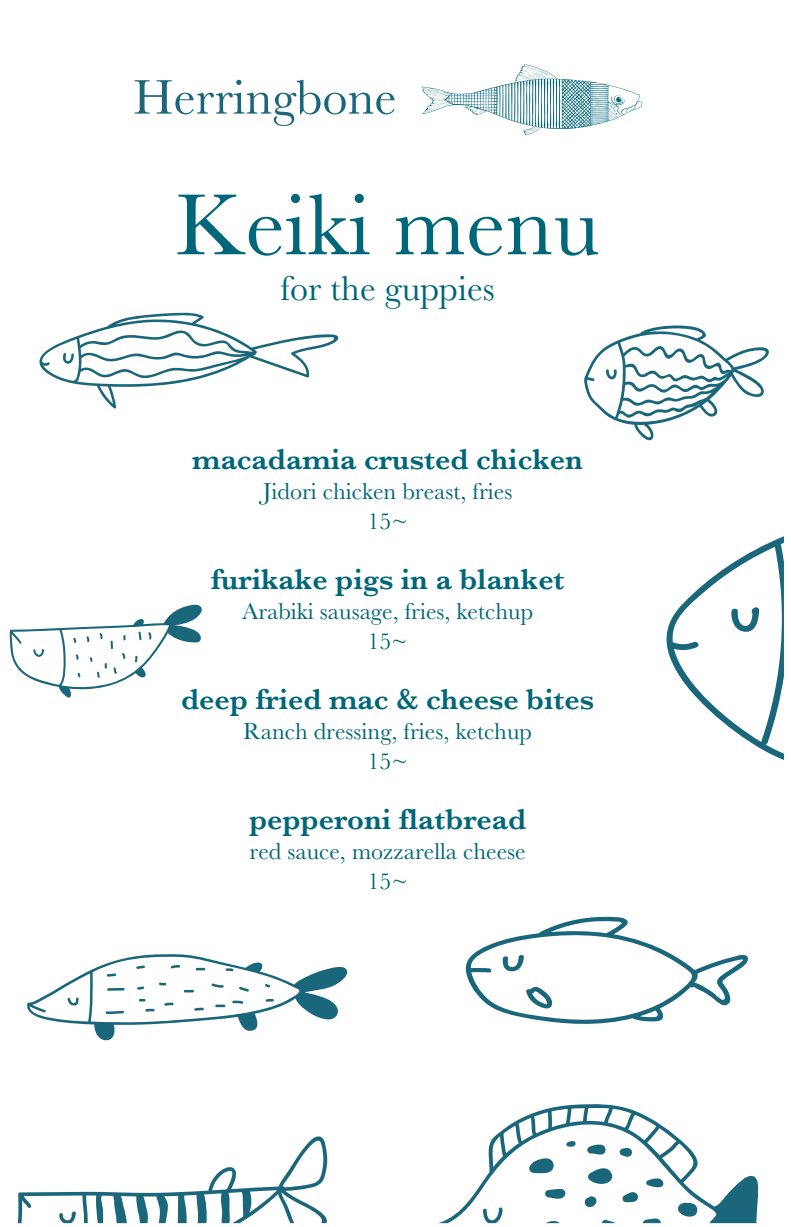
<style>
.page{position:relative;width:791px;height:1227px;background:#fff}
.page>*{position:absolute;margin:0;border:0;box-sizing:border-box;transform-origin:0 0}
.t1{font:90px "Baskerville";color:#006679}
.t2{font:50.4px "Baskerville";color:#1a667a}
.t3{font:36px "Baskerville";color:#006679}
.t4{font:600 30px "Baskerville";color:#006679}
.t5{font:24px/30px "Baskerville";color:#006679;text-align:center}
</style>
<div class="page">
<svg style="left:465px;top:916px;width:283px;height:108px"></svg>
<svg style="left:39px;top:313px;width:300px;height:96px"></svg>
<svg style="left:9px;top:604px;width:193px;height:94px"></svg>
<svg style="left:584px;top:325px;width:185px;height:116px"></svg>
<svg style="left:27px;top:954px;width:321px;height:87px"></svg>
<svg style="left:18px;top:1136px;width:310px;height:87px"></svg>
<svg style="left:439px;top:1104px;width:318px;height:119px"></svg>
<svg style="left:666px;top:536px;width:118px;height:224px"></svg>
<svg style="left:422px;top:64px;width:220px;height:71px"></svg>
<h2 class="t2" style="left:133px;top:68px;width:265px">Herringbone</h2>
<h1 class="t1" style="left:175px;top:173px;width:426px">Keiki menu</h1>
<h3 class="t3" style="left:280px;top:267px;width:216px">for the guppies</h3>
<p class="t4" style="left:192px;top:442px;width:392px">macadamia crusted chicken</p>
<p class="t5" style="left:263px;top:476px;width:251px">Jidori chicken breast, fries<br>15~</p>
<p class="t4" style="left:210px;top:562px;width:355px">furikake pigs in a blanket</p>
<p class="t5" style="left:242px;top:596px;width:292px">Arabiki sausage, fries, ketchup<br>15~</p>
<p class="t4" style="left:181px;top:682px;width:414px">deep fried mac &amp; cheese bites</p>
<p class="t5" style="left:243px;top:716px;width:290px">Ranch dressing, fries, ketchup<br>15~</p>
<p class="t4" style="left:249px;top:802px;width:278px">pepperoni flatbread</p>
<p class="t5" style="left:249px;top:836px;width:277px">red sauce, mozzarella cheese<br>15~</p>
</div>
